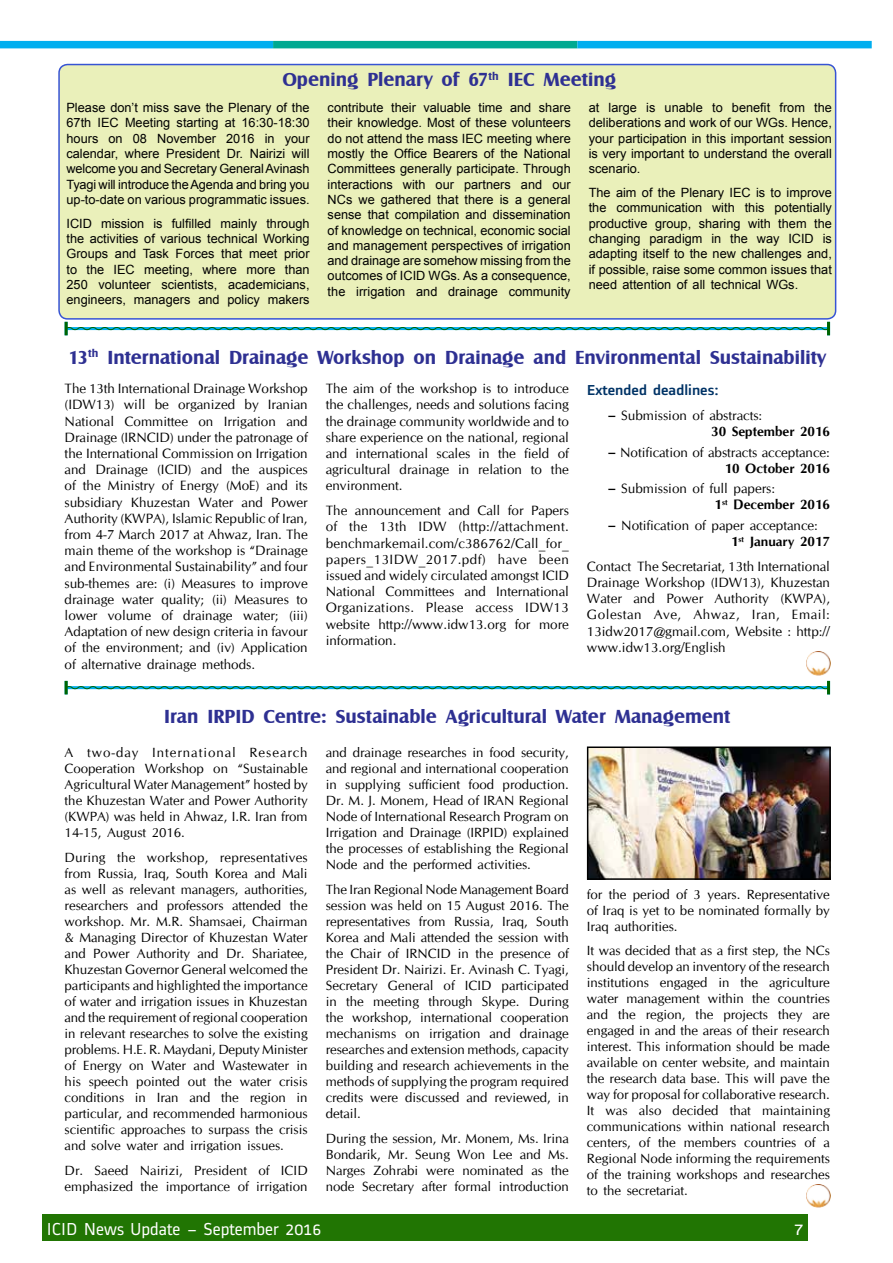
<style>
.page{position:relative;width:893px;height:1263px;background:#fff}
.page>*{position:absolute;margin:0;border:0;box-sizing:border-box;transform-origin:0 0}
.t1{font:700 19.5px "Castle T";color:#2e3092}
.t2{font:18px "Alstom";color:#fff}
.t3{font:18px "Alstom";color:#fff;scale:1.1 1}
.t4{font:500 15px "Alstom";color:#036;scale:1.1 1}
.t5{font:13.5px/16.2px "CG Omega";color:#000;text-align:justify}
.t6{font:13.35px/16px "CG Omega";color:#000;text-align:justify}
.t7{font:12.75px/15.3px "Arial";color:#000;text-align:justify}
.s1{font-weight:700}
</style>
<div class="page">
<div style="left:43px;top:1214px;width:765px;height:27px;background:#217503"></div>
<svg style="left:65px;top:681px;width:765px;height:13px"></svg>
<img style="left:807px;top:651px;width:23px;height:24px">
<div style="left:59px;top:65px;width:777px;height:254px;background:#eaf0ba;border-radius:9px"></div>
<div style="left:58px;top:64px;width:778px;height:256px;border:2px solid #3754d4;border-radius:9px"></div>
<svg style="left:65px;top:322px;width:765px;height:13px"></svg>
<img style="left:590px;top:749px;width:238px;height:128px">
<div style="left:587px;top:746px;width:244px;height:134px;border:2px solid #000"></div>
<img style="left:807px;top:1184px;width:23px;height:23px">
<div style="left:0;top:41px;width:273px;height:7px;background:#00aeef"></div>
<div style="left:273px;top:41px;width:304px;height:7px;background:#00a991"></div>
<div style="left:577px;top:41px;width:295px;height:7px;background:#00aeef"></div>
<h1 class="t1" style="left:282px;top:69px;width:335px">Opening Plenary of 67<sup>th</sup> IEC Meeting</h1>
<p class="t7" style="left:66px;top:100px;width:245px">Please don’t miss save the Plenary of the 67th IEC Meeting starting at 16:30-18:30 hours on 08 November 2016 in your calendar, where President Dr. Nairizi will welcome you and Secretary General Avinash Tyagi will introduce the Agenda and bring you up-to-date on various programmatic issues.</p>
<p class="t7" style="left:66px;top:216px;width:245px">ICID mission is fulfilled mainly through the activities of various technical Working Groups and Task Forces that meet prior to the IEC meeting, where more than 250 volunteer scientists, academicians, engineers, managers and policy makers</p>
<p class="t7" style="left:328px;top:100px;width:245px">contribute their valuable time and share their knowledge. Most of these volunteers do not attend the mass IEC meeting where mostly the Office Bearers of the National Committees generally participate. Through interactions with our partners and our NCs we gathered that there is a general sense that compilation and dissemination of knowledge on technical, economic social and management perspectives of irrigation and drainage are somehow missing from the outcomes of ICID WGs. As a consequence, the irrigation and drainage community</p>
<p class="t7" style="left:589px;top:100px;width:245px">at large is unable to benefit from the deliberations and work of our WGs. Hence, your participation in this important session is very important to understand the overall scenario.</p>
<p class="t7" style="left:589px;top:185px;width:245px">The aim of the Plenary IEC is to improve the communication with this potentially productive group, sharing with them the changing paradigm in the way ICID is adapting itself to the new challenges and, if possible, raise some common issues that need attention of all technical WGs.</p>
<h1 class="t1" style="left:69px;top:346px;width:759px">13<sup>th</sup> International Drainage Workshop on Drainage and Environmental Sustainability</h1>
<p class="t5" style="left:326px;top:381px;width:245px">The aim of the workshop is to introduce the challenges, needs and solutions facing the drainage community worldwide and to share experience on the national, regional and international scales in the field of agricultural drainage in relation to the environment.</p>
<p class="t5" style="left:326px;top:503px;width:245px">The announcement and Call for Papers of the 13th IDW (http://attachment. benchmarkemail.com/c386762/Call_for_ papers_13IDW_2017.pdf) have been issued and widely circulated amongst ICID National Committees and International Organizations. Please access IDW13 website http://www.idw13.org for more information.</p>
<p class="t5" style="left:65px;top:381px;width:245px">The 13th International Drainage Workshop (IDW13) will be organized by Iranian National Committee on Irrigation and Drainage (IRNCID) under the patronage of the International Commission on Irrigation and Drainage (ICID) and the auspices of the Ministry of Energy (MoE) and its subsidiary Khuzestan Water and Power Authority (KWPA), Islamic Republic of Iran, from 4-7 March 2017 at Ahwaz, Iran. The main theme of the workshop is “Drainage and Environmental Sustainability” and four sub-themes are: (i) Measures to improve drainage water quality; (ii) Measures to lower volume of drainage water; (iii)<br>Adaptation of new design criteria in favour of the environment; and (iv) Application of alternative drainage methods.</p>
<p class="t4" style="left:587px;top:380px;width:121px">Extended deadlines:</p>
<p class="t5" style="left:711px;top:407px;width:120px;text-indent:-103px"><span class="s1">–</span> Submission of abstracts:<br><span class="s1">30 September 2016</span></p>
<p class="t5" style="left:608px;top:444px;width:223px;text-align:right"><span class="s1">–</span> Notification of abstracts acceptance:<br><span class="s1">10 October 2016</span></p>
<p class="t5" style="left:715px;top:481px;width:117px;text-indent:-106px"><span class="s1">–</span> Submission of full papers:<br><span class="s1">1</span><sup>st</sup> <span class="s1">December 2016</span></p>
<p class="t5" style="left:731px;top:517px;width:100px;text-indent:-123px"><span class="s1">–</span> Notification of paper acceptance:<br><span class="s1">1</span><sup>st</sup> <span class="s1">January 2017</span></p>
<p class="t5" style="left:587px;top:558px;width:245px">Contact The Secretariat, 13th International Drainage Workshop (IDW13), Khuzestan Water and Power Authority (KWPA), Golestan Ave, Ahwaz, Iran, Email:<br>13idw2017@gmail.com, Website : http:// www.idw13.org/English</p>
<h1 class="t1" style="left:164px;top:705px;width:568px">Iran IRPID Centre: Sustainable Agricultural Water Management</h1>
<p class="t6" style="left:65px;top:745px;width:245px">A two-day International Research Cooperation Workshop on “Sustainable Agricultural Water Management” hosted by the Khuzestan Water and Power Authority (KWPA) was held in Ahwaz, I.R. Iran from 14-15, August 2016.</p>
<p class="t6" style="left:65px;top:849px;width:245px">During the workshop, representatives from Russia, Iraq, South Korea and Mali as well as relevant managers, authorities, researchers and professors attended the workshop. Mr. M.R. Shamsaei, Chairman &amp; Managing Director of Khuzestan Water and Power Authority and Dr. Shariatee, Khuzestan Governor General welcomed the participants and highlighted the importance of water and irrigation issues in Khuzestan and the requirement of regional cooperation in relevant researches to solve the existing problems. H.E. R. Maydani, Deputy Minister of Energy on Water and Wastewater in his speech pointed out the water crisis conditions in Iran and the region in particular, and recommended harmonious scientific approaches to surpass the crisis and solve water and irrigation issues.</p>
<p class="t6" style="left:65px;top:1162px;width:245px">Dr. Saeed Nairizi, President of ICID emphasized the importance of irrigation</p>
<p class="t6" style="left:326px;top:745px;width:245px">and drainage researches in food security, and regional and international cooperation in supplying sufficient food production.<br>Dr. M. J. Monem, Head of IRAN Regional Node of International Research Program on Irrigation and Drainage (IRPID) explained the processes of establishing the Regional Node and the performed activities.</p>
<p class="t6" style="left:326px;top:881px;width:245px">The Iran Regional Node Management Board session was held on 15 August 2016. The representatives from Russia, Iraq, South Korea and Mali attended the session with the Chair of IRNCID in the presence of President Dr. Nairizi. Er. Avinash C. Tyagi, Secretary General of ICID participated in the meeting through Skype. During the workshop, international cooperation mechanisms on irrigation and drainage researches and extension methods, capacity building and research achievements in the methods of supplying the program required credits were discussed and reviewed, in detail.</p>
<p class="t6" style="left:326px;top:1130px;width:245px">During the session, Mr. Monem, Ms. Irina Bondarik, Mr. Seung Won Lee and Ms.<br>Narges Zohrabi were nominated as the node Secretary after formal introduction</p>
<p class="t6" style="left:587px;top:886px;width:245px">for the period of 3 years. Representative of Iraq is yet to be nominated formally by Iraq authorities.</p>
<p class="t6" style="left:587px;top:943px;width:245px">It was decided that as a first step, the NCs should develop an inventory of the research institutions engaged in the agriculture water management within the countries and the region, the projects they are engaged in and the areas of their research interest. This information should be made available on center website, and maintain the research data base. This will pave the way for proposal for collaborative research.<br>It was also decided that maintaining communications within national research centers, of the members countries of a Regional Node informing the requirements of the training workshops and researches to the secretariat.</p>
<h2 class="t2" style="left:47px;top:1217px;width:276px">ICID News Update – September 2016</h2>
<h2 class="t3" style="left:794px;top:1217px;width:11px">7</h2>
</div>
